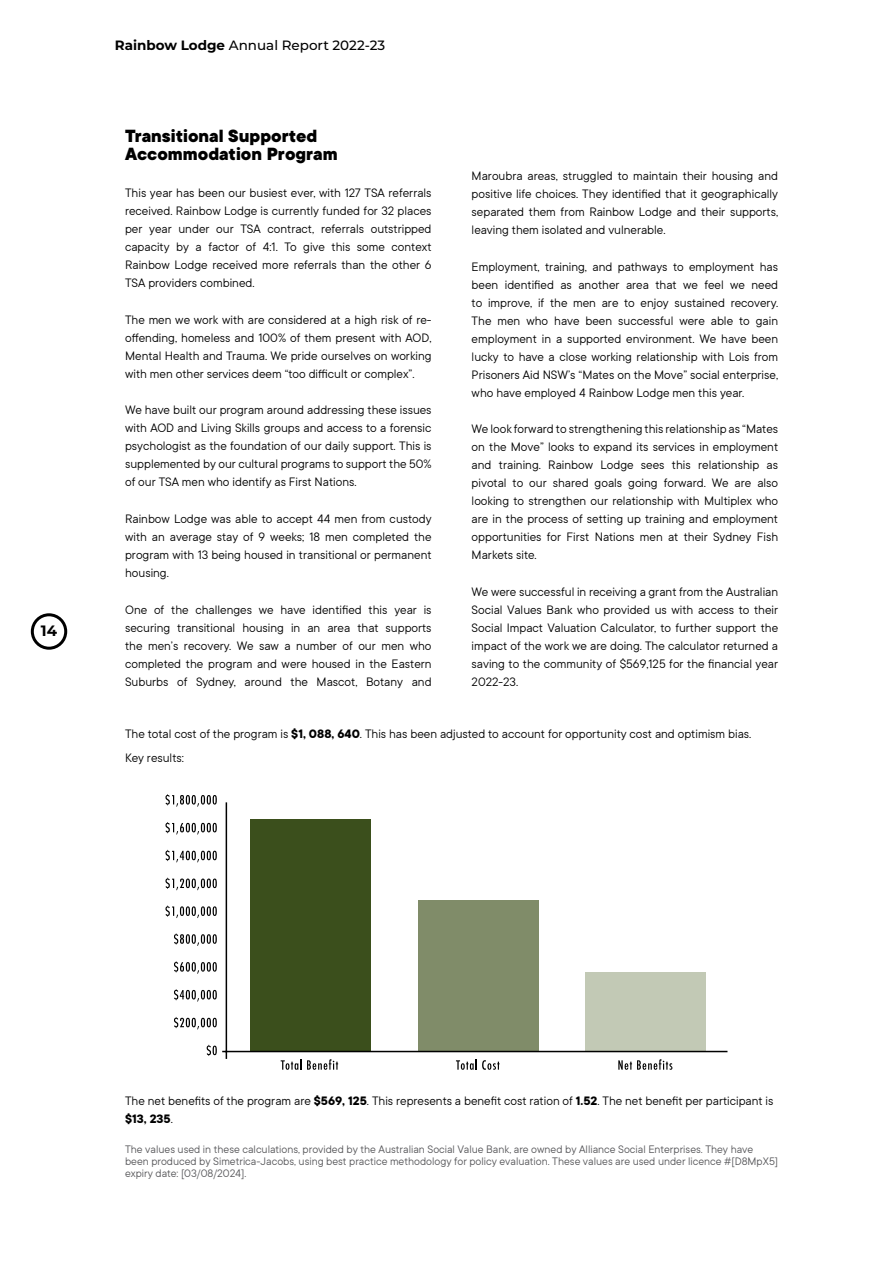
<style>
.page{position:relative;width:893px;height:1263px;background:#fff}
.page>*{position:absolute;margin:0;border:0;box-sizing:border-box;transform-origin:0 0}
.t1{font:800 19.5px/18px "TT Commons";color:#000}
.t2{font:700 15px "Montserrat";color:#000}
.t3{font:13.5px/18px "TT Commons";color:#000;text-align:justify}
.t4{font:500 13.5px "Montserrat";color:#000}
.t5{font:12px/12px "TT Commons";color:#565659}
.s1{font-weight:700}
</style>
<div class="page">
<div style="left:31px;top:613px;width:36px;height:37px;border:3px solid #000;border-radius:50%"></div>
<div style="left:250px;top:819px;width:120px;height:232px;background:#3b4f1c"></div>
<div style="left:418px;top:900px;width:120px;height:151px;background:#808c69"></div>
<div style="left:586px;top:972px;width:120px;height:79px;background:#c2c9b5"></div>
<hr style="left:226px;top:802px;width:1px;height:257px;background:#000">
<hr style="left:222px;top:1051px;width:505px;height:1px;background:#000">
<svg style="left:165px;top:794px;width:52px;height:13px"></svg>
<svg style="left:165px;top:822px;width:52px;height:12px"></svg>
<svg style="left:165px;top:850px;width:52px;height:12px"></svg>
<svg style="left:165px;top:878px;width:52px;height:12px"></svg>
<svg style="left:165px;top:905px;width:52px;height:13px"></svg>
<svg style="left:174px;top:933px;width:43px;height:13px"></svg>
<svg style="left:174px;top:961px;width:43px;height:13px"></svg>
<svg style="left:174px;top:989px;width:43px;height:13px"></svg>
<svg style="left:174px;top:1017px;width:43px;height:12px"></svg>
<svg style="left:207px;top:1045px;width:10px;height:11px"></svg>
<svg style="left:281px;top:1059px;width:57px;height:11px"></svg>
<svg style="left:456px;top:1059px;width:44px;height:11px"></svg>
<svg style="left:618px;top:1059px;width:54px;height:11px"></svg>
<p class="t2" style="left:41px;top:620px;width:18px">14</p>
<p class="t4" style="left:115px;top:36px;width:272px"><span class="s1">Rainbow Lodge</span> Annual Report 2022-23</p>
<h1 class="t1" style="left:125px;top:126px;width:214px">Transitional Supported<br>Accommodation Program</h1>
<p class="t3" style="left:125px;top:183px;width:308px">This year has been our busiest ever, with 127 TSA referrals received. Rainbow Lodge is currently funded for 32 places per year under our TSA contract, referrals outstripped capacity by a factor of 4:1. To give this some context Rainbow Lodge received more referrals than the other 6<br>TSA providers combined.</p>
<p class="t3" style="left:125px;top:310px;width:308px">The men we work with are considered at a high risk of re&shy;offending, homeless and 100% of them present with AOD, Mental Health and Trauma. We pride ourselves on working with men other services deem “too difficult or complex”.</p>
<p class="t3" style="left:125px;top:401px;width:308px">We have built our program around addressing these issues with AOD and Living Skills groups and access to a forensic psychologist as the foundation of our daily support. This is supplemented by our cultural programs to support the 50% of our TSA men who identify as First Nations.</p>
<p class="t3" style="left:125px;top:509px;width:308px">Rainbow Lodge was able to accept 44 men from custody with an average stay of 9 weeks; 18 men completed the program with 13 being housed in transitional or permanent housing.</p>
<p class="t3" style="left:125px;top:600px;width:308px">One of the challenges we have identified this year is securing transitional housing in an area that supports the men’s recovery. We saw a number of our men who completed the program and were housed in the Eastern Suburbs of Sydney, around the Mascot, Botany and</p>
<p class="t3" style="left:472px;top:166px;width:308px">Maroubra areas, struggled to maintain their housing and positive life choices. They identified that it geographically separated them from Rainbow Lodge and their supports, leaving them isolated and vulnerable.</p>
<p class="t3" style="left:472px;top:257px;width:308px">Employment, training, and pathways to employment has been identified as another area that we feel we need to improve, if the men are to enjoy sustained recovery.<br>The men who have been successful were able to gain employment in a supported environment. We have been lucky to have a close working relationship with Lois from Prisoners Aid NSW’s “Mates on the Move” social enterprise, who have employed 4 Rainbow Lodge men this year.</p>
<p class="t3" style="left:472px;top:420px;width:308px">We look forward to strengthening this relationship as “Mates on the Move” looks to expand its services in employment and training. Rainbow Lodge sees this relationship as pivotal to our shared goals going forward. We are also looking to strengthen our relationship with Multiplex who are in the process of setting up training and employment opportunities for First Nations men at their Sydney Fish Markets site.</p>
<p class="t3" style="left:472px;top:582px;width:308px">We were successful in receiving a grant from the Australian Social Values Bank who provided us with access to their Social Impact Valuation Calculator, to further support the impact of the work we are doing. The calculator returned a saving to the community of $569,125 for the financial year 2022-23.</p>
<p class="t3" style="left:125px;top:721px;width:628px;line-height:24.8px">The total cost of the program is <span class="s1">$1, 088, 640</span>. This has been adjusted to account for opportunity cost and optimism bias.<br>Key results:</p>
<p class="t3" style="left:125px;top:1091px;width:650px">The net benefits of the program are <span class="s1">$569, 125</span>. This represents a benefit cost ration of <span class="s1">1.52</span>. The net benefit per participant is <span class="s1">$13, 235</span>.</p>
<p class="t5" style="left:125px;top:1143px;width:655px">The values used in these calculations, provided by the Australian Social Value Bank, are owned by Alliance Social Enterprises. They have been produced by Simetrica-Jacobs, using best practice methodology for policy evaluation. These values are used under licence #[D8MpX5] expiry date: [03/08/2024].</p>
</div>
